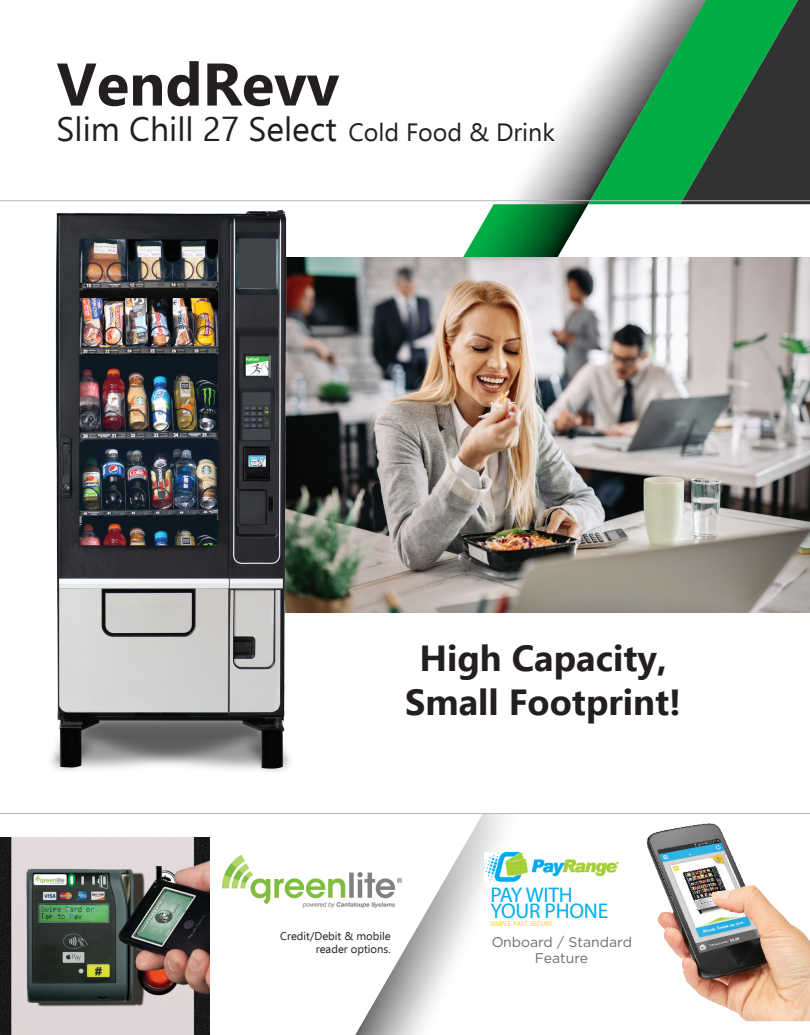
<style>
.page{position:relative;width:810px;height:1035px;background:#fff}
.page>*{position:absolute;margin:0;border:0;box-sizing:border-box;transform-origin:0 0}
.t1{font:700 60px "Ebrima";color:#231f20}
.t2{font:700 36.25px "Ebrima";color:#231f20}
.t3{font:33.75px "Ebrima";color:#231f20}
.t4{font:21.38px "Myriad Pro";letter-spacing:-.01em;color:#00aeef}
.t5{font:14px/16.9px "Gotham";color:#231f20;text-align:center}
.t6{font:11.25px/13.5px "Ebrima";color:#231f20;text-align:right}
.t7{font:7px "Myriad Pro";letter-spacing:-.01em;color:#fed304}
.s1{font-size:25px}
</style>
<div class="page">
<svg style="left:354px;top:0;width:456px;height:258px"></svg>
<img style="left:354px;top:258px;width:456px;height:355px">
<svg style="left:355px;top:814px;width:167px;height:221px"></svg>
<img style="left:485px;top:853px;width:118px;height:29px">
<img style="left:603px;top:823px;width:207px;height:198px">
<hr style="left:0;top:200px;width:810px;height:1px;background:#b8b9bc">
<hr style="left:0;top:813px;width:810px;height:1px;background:#b8b9bc">
<img style="left:0;top:200px;width:354px;height:572px">
<img style="left:0;top:838px;width:209px;height:197px">
<img style="left:221px;top:854px;width:184px;height:55px">
<p class="t1" style="left:57px;top:37px;width:284px">VendRevv</p>
<p class="t3" style="left:57px;top:104px;width:500px">Slim Chill 27 Select <span class="s1">Cold Food &amp; Drink</span></p>
<p class="t2" style="left:419px;top:630px;width:249px">High Capacity,</p>
<p class="t2" style="left:405px;top:673px;width:277px">Small Footprint!</p>
<p class="t6" style="left:280px;top:929px;width:112px">Credit/Debit &amp; mobile reader options.</p>
<p class="t4" style="left:490px;top:881px;width:84px">PAY WITH</p>
<p class="t4" style="left:490px;top:898px;width:119px">YOUR PHONE</p>
<p class="t7" style="left:490px;top:919px;width:65px">SIMPLE. FAST. SECURE.</p>
<p class="t5" style="left:491px;top:933px;width:142px">Onboard / Standard<br>Feature</p>
</div>
